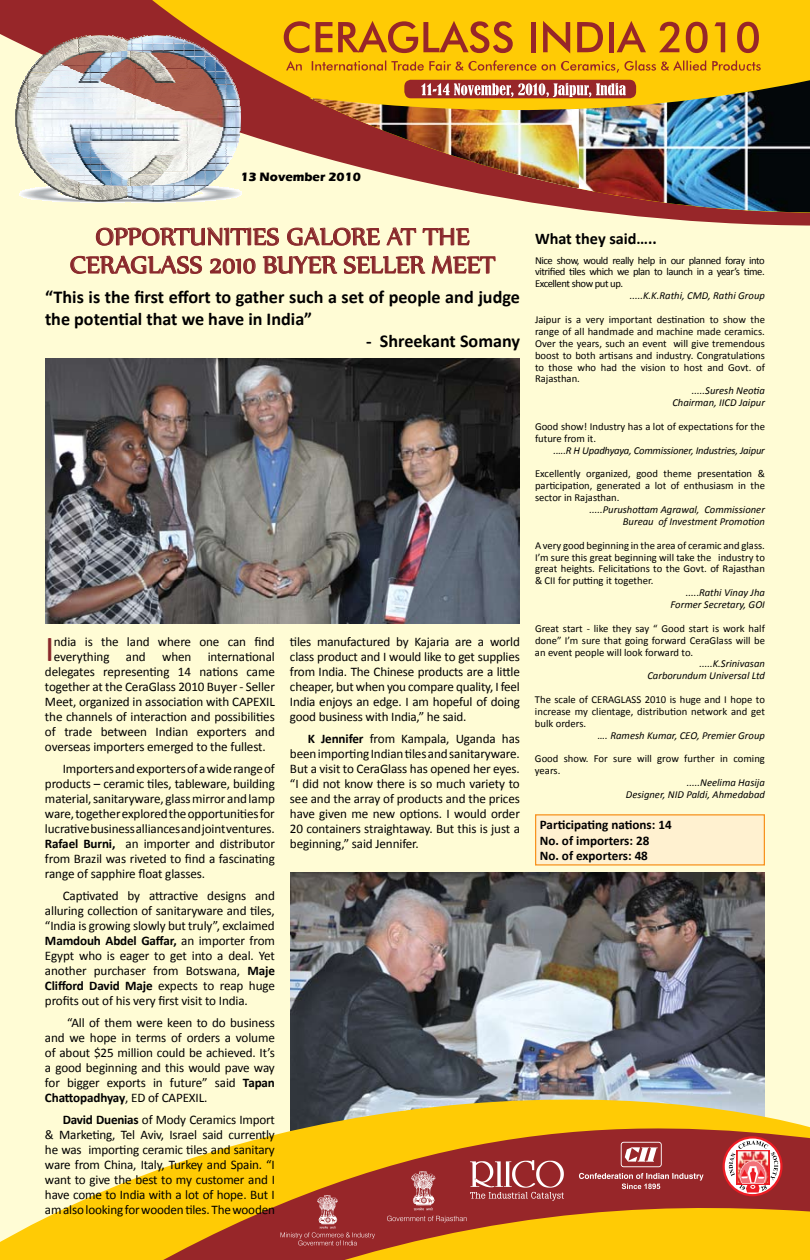
<style>
.page{position:relative;width:810px;height:1260px;background:#fffcd5}
.page>*{position:absolute;margin:0;border:0;box-sizing:border-box;transform-origin:0 0}
.t1{font:36.75px "Calibri";color:#89282b}
.t2{font:28.75px/28.2px "Nyala";color:#89282b;text-align:center}
.t3{font:700 18.12px/21.8px "Calibri";color:#000}
.t4{font:700 16.25px "Calibri";color:#000}
.t5{font:13.12px/15px "Calibri";letter-spacing:-.01em;color:#000;text-align:justify}
.t6{font:700 13.12px/15.8px "Calibri";color:#000}
.t7{font:700 12.5px "Eras ITC";color:#000}
.t8{font:10.62px/11.9px "Calibri";color:#000;text-align:justify}
.t9{font:italic 10.62px/11.9px "Calibri";color:#000;text-align:right}
.t10{font:italic 10.62px "Calibri";letter-spacing:-.02em;color:#000}
.s1{font-weight:700}
.s2{font-style:normal}
</style>
<div class="page">
<img style="left:45px;top:359px;width:475px;height:265px">
<img style="left:290px;top:873px;width:475px;height:220px">
<svg style="left:0;top:1093px;width:765px;height:167px"></svg>
<svg style="left:146px;top:1106px;width:664px;height:154px;fill:#ffcb05"></svg>
<svg style="left:274px;top:1136px;width:536px;height:124px"></svg>
<svg style="left:0;top:0;width:810px;height:226px"></svg>
<svg style="left:139px;top:0;width:671px;height:213px;fill:#ffcb05"></svg>
<svg style="left:309px;top:78px;width:501px;height:134px"></svg>
<img style="left:515px;top:80px;width:295px;height:132px">
<img style="left:312px;top:98px;width:267px;height:91px">
<img style="left:67px;top:202px;width:122px;height:1px">
<img style="left:52px;top:201px;width:153px;height:1px">
<img style="left:43px;top:200px;width:172px;height:1px">
<img style="left:32px;top:199px;width:194px;height:1px">
<img style="left:28px;top:198px;width:203px;height:1px">
<img style="left:23px;top:197px;width:106px;height:1px">
<img style="left:129px;top:197px;width:106px;height:1px">
<img style="left:66px;top:196px;width:125px;height:1px">
<img style="left:21px;top:196px;width:44px;height:1px">
<img style="left:195px;top:196px;width:44px;height:1px">
<img style="left:20px;top:192px;width:176px;height:4px">
<img style="left:200px;top:195px;width:40px;height:1px">
<img style="left:201px;top:192px;width:41px;height:3px">
<img style="left:21px;top:191px;width:220px;height:2px">
<img style="left:23px;top:190px;width:217px;height:2px">
<img style="left:27px;top:190px;width:210px;height:1px">
<img style="left:31px;top:189px;width:202px;height:1px">
<img style="left:36px;top:188px;width:193px;height:1px">
<img style="left:46px;top:187px;width:173px;height:1px">
<img style="left:50px;top:186px;width:159px;height:1px">
<img style="left:16px;top:101px;width:225px;height:85px">
<img style="left:17px;top:95px;width:222px;height:7px">
<img style="left:19px;top:90px;width:219px;height:5px">
<img style="left:20px;top:87px;width:216px;height:3px">
<img style="left:22px;top:83px;width:213px;height:4px">
<img style="left:23px;top:79px;width:210px;height:4px">
<img style="left:25px;top:76px;width:207px;height:4px">
<img style="left:27px;top:73px;width:203px;height:3px">
<img style="left:28px;top:71px;width:200px;height:3px">
<img style="left:30px;top:69px;width:197px;height:3px">
<img style="left:31px;top:67px;width:194px;height:3px">
<img style="left:33px;top:65px;width:191px;height:2px">
<img style="left:34px;top:63px;width:188px;height:2px">
<img style="left:36px;top:61px;width:185px;height:3px">
<img style="left:37px;top:60px;width:182px;height:2px">
<img style="left:39px;top:59px;width:179px;height:2px">
<img style="left:40px;top:57px;width:176px;height:2px">
<img style="left:42px;top:56px;width:173px;height:2px">
<img style="left:43px;top:54px;width:170px;height:2px">
<img style="left:45px;top:53px;width:167px;height:2px">
<img style="left:46px;top:52px;width:164px;height:2px">
<img style="left:48px;top:51px;width:161px;height:1px">
<img style="left:51px;top:49px;width:154px;height:2px">
<img style="left:53px;top:48px;width:151px;height:1px">
<img style="left:55px;top:46px;width:147px;height:2px">
<img style="left:57px;top:45px;width:143px;height:2px">
<img style="left:59px;top:44px;width:139px;height:2px">
<img style="left:61px;top:43px;width:135px;height:2px">
<img style="left:62px;top:42px;width:132px;height:2px">
<img style="left:64px;top:42px;width:129px;height:1px">
<img style="left:66px;top:41px;width:125px;height:1px">
<img style="left:69px;top:40px;width:118px;height:1px">
<img style="left:73px;top:38px;width:52px;height:2px">
<img style="left:130px;top:38px;width:54px;height:2px">
<img style="left:133px;top:38px;width:48px;height:1px">
<img style="left:77px;top:38px;width:44px;height:1px">
<img style="left:80px;top:37px;width:38px;height:1px">
<img style="left:138px;top:37px;width:38px;height:1px">
<svg style="left:85px;top:35px;width:29px;height:2px"></svg>
<svg style="left:145px;top:35px;width:24px;height:2px"></svg>
<div style="left:404px;top:80px;width:232px;height:18px;background:#972629;border-radius:7px"></div>
<svg style="left:421px;top:83px;width:205px;height:14px"></svg>
<svg style="left:284px;top:21px;width:480px;height:54px"></svg>
<svg style="left:70px;top:227px;width:426px;height:47px"></svg>
<div style="left:536px;top:815px;width:228px;height:50px;background:#fff1d0"></div>
<div style="left:535px;top:814px;width:230px;height:52px;border:1px solid #f7931e"></div>
<p class="t7" style="left:240px;top:169px;width:122px">13 November 2010</p>
<h2 class="t2" style="left:70px;top:222px;width:427px">OPPORTUNITIES GALORE AT THE<br>CERAGLASS 2010 BUYER SELLER MEET</h2>
<h3 class="t3" style="left:45px;top:286px;width:476px">“This is the first effort to gather such a set of people and judge the potential that we have in India”</h3>
<h3 class="t3" style="left:366px;top:330px;width:155px">- Shreekant Somany</h3>
<h1 class="t1" style="left:45px;top:625px;width:11px">I</h1>
<p class="t5" style="left:54px;top:634px;width:222px">ndia is the land where one can find</p>
<p class="t5" style="left:54px;top:649px;width:223px">everything and when international</p>
<p class="t5" style="left:45px;top:664px;width:231px">delegates representing 14 nations came</p>
<p class="t5" style="left:45px;top:679px;width:231px">together at the CeraGlass 2010 Buyer - Seller</p>
<p class="t5" style="left:45px;top:694px;width:231px">Meet, organized in association with CAPEXIL</p>
<p class="t5" style="left:45px;top:709px;width:231px">the channels of interaction and possibilities</p>
<p class="t5" style="left:45px;top:724px;width:231px">of trade between Indian exporters and</p>
<p class="t5" style="left:45px;top:739px;width:222px">overseas importers emerged to the fullest.</p>
<p class="t5" style="left:45px;top:761px;width:231px;text-indent:18px">Importers and exporters of a wide range of products – ceramic tiles, tableware, building material, sanitaryware, glass mirror and lamp ware, together explored the opportunities for lucrative business alliances and joint ventures.<br><span class="s1">Rafael Burni,</span> an importer and distributor from Brazil was riveted to find a fascinating range of sapphire float glasses.</p>
<p class="t5" style="left:45px;top:888px;width:231px;text-indent:18px">Captivated by attractive designs and alluring collection of sanitaryware and tiles, “India is growing slowly but truly”, exclaimed <span class="s1">Mamdouh Abdel Gaffar,</span> an importer from Egypt who is eager to get into a deal. Yet another purchaser from Botswana, <span class="s1">Maje Clifford David Maje</span> expects to reap huge profits out of his very first visit to India.</p>
<p class="t5" style="left:45px;top:1015px;width:232px;text-indent:22px">“All of them were keen to do business and we hope in terms of orders a volume of about $25 million could be achieved. It’s a good beginning and this would pave way for bigger exports in future” said <span class="s1">Tapan Chattopadhyay</span>, ED of CAPEXIL.</p>
<p class="t5" style="left:45px;top:1112px;width:232px;text-indent:18px"><span class="s1">David Duenias</span> of Mody Ceramics Import &amp; Marketing, Tel Aviv, Israel said currently he was importing ceramic tiles and sanitary ware from China, Italy, Turkey and Spain. “I want to give the best to my customer and I have come to India with a lot of hope. But I am also looking for wooden tiles. The wooden</p>
<p class="t5" style="left:290px;top:634px;width:231px">tiles manufactured by Kajaria are a world class product and I would like to get supplies from India. The Chinese products are a little cheaper, but when you compare quality, I feel India enjoys an edge. I am hopeful of doing good business with India,” he said.</p>
<p class="t5" style="left:290px;top:731px;width:231px;text-indent:18px"><span class="s1">K Jennifer</span> from Kampala, Uganda has been importing Indian tiles and sanitaryware.<br>But a visit to CeraGlass has opened her eyes. “I did not know there is so much variety to see and the array of products and the prices have given me new options. I would order 20 containers straightaway. But this is just a beginning,” said Jennifer.</p>
<p class="t4" style="left:535px;top:228px;width:123px">What they said…..</p>
<p class="t8" style="left:535px;top:254px;width:231px">Nice show, would really help in our planned foray into vitrified tiles which we plan to launch in a year’s time.<br>Excellent show put up.</p>
<p class="t9" style="left:630px;top:289px;width:137px">.....K.K.Rathi, CMD, Rathi Group</p>
<p class="t8" style="left:535px;top:314px;width:231px">Jaipur is a very important destination to show the range of all handmade and machine made ceramics.<br>Over the years, such an event will give tremendous boost to both artisans and industry. Congratulations to those who had the vision to host and Govt. of Rajasthan.</p>
<p class="t9" style="left:672px;top:384px;width:94px">.....Suresh Neotia<br>Chairman, IICD Jaipur</p>
<p class="t8" style="left:535px;top:420px;width:231px">Good show! Industry has a lot of expectations for the future from it.</p>
<p class="t10" style="left:554px;top:443px;width:213px">.....R H Upadhyaya, Commissioner, Industries, Jaipur</p>
<p class="t8" style="left:535px;top:468px;width:231px">Excellently organized, good theme presentation &amp; participation, generated a lot of enthusiasm in the sector in Rajasthan.</p>
<p class="t9" style="left:589px;top:503px;width:177px">.....Purushottam Agrawal, Commissioner<br>Bureau of Investment Promotion</p>
<p class="t8" style="left:535px;top:539px;width:231px">A very good beginning in the area of ceramic and glass.</p>
<p class="t8" style="left:535px;top:551px;width:231px">I’m sure this great beginning will take the industry to</p>
<p class="t8" style="left:535px;top:563px;width:231px">great heights. Felicitations to the Govt. of Rajasthan</p>
<p class="t8" style="left:535px;top:575px;width:120px">&amp; CII for putting it together.</p>
<p class="t9" style="left:686px;top:586px;width:81px"><span class="s2">.....</span>Rathi Vinay Jha</p>
<p class="t9" style="left:671px;top:598px;width:96px">Former Secretary, GOI</p>
<p class="t8" style="left:535px;top:622px;width:231px">Great start - like they say “ Good start is work half done” I’m sure that going forward ceraglass will be an event people will look forward to.</p>
<p class="t9" style="left:647px;top:658px;width:119px">.....K.Srinivasan<br>Carborundum Universal Ltd</p>
<p class="t8" style="left:535px;top:694px;width:231px">The scale of CERAGLASS 2010 is huge and I hope to increase my clientage, distribution network and get bulk orders.</p>
<p class="t9" style="left:598px;top:729px;width:169px">…. Ramesh Kumar, CEO, Premier Group</p>
<p class="t8" style="left:535px;top:753px;width:231px">Good show. For sure will grow further in coming years.</p>
<p class="t9" style="left:626px;top:776px;width:141px;line-height:12.2px">.....Neelima Hasija<br>Designer, NID Paldi, Ahmedabad</p>
<p class="t6" style="left:540px;top:817px;width:133px">Participating nations: 14<br>No. of importers: 28<br>No. of exporters: 48</p>
</div>
